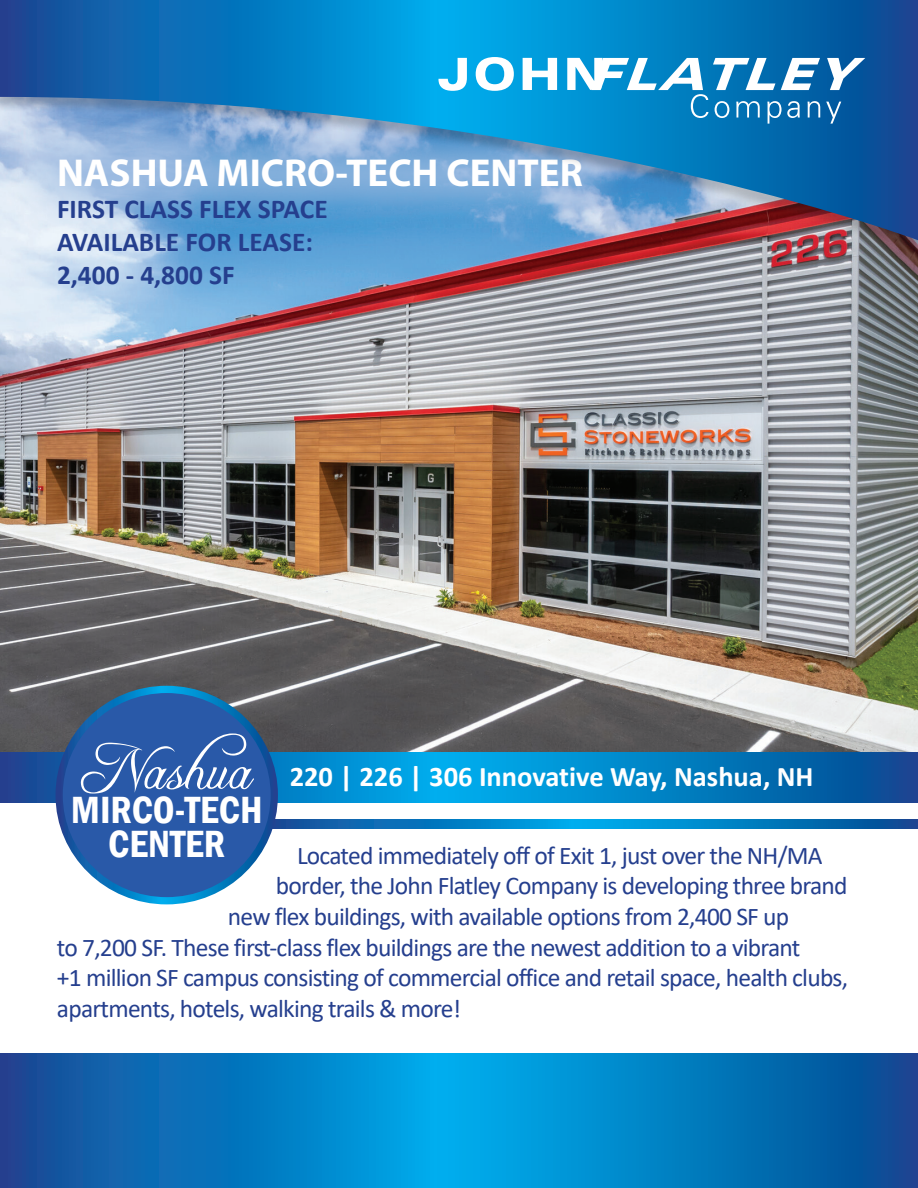
<style>
.page{position:relative;width:918px;height:1188px;background:#fff}
.page>*{position:absolute;margin:0;border:0;box-sizing:border-box;transform-origin:0 0}
.t1{font:700 39.15px "Myriad Pro";color:#fff}
.t2{font:600 condensed 39px/34px "Franklin Gothic";color:#fff;text-align:center}
.t3{font:700 28.5px "Calibri";color:#fff}
.t4{font:700 27.45px/33px "Calibri";color:#253f8e}
.t5{font:25.5px "Calibri";letter-spacing:-.03em;color:#253f8e}
.s1{font-family:"Freebooter Script";font-weight:400;font-size:62.1px}
</style>
<div class="page">
<img style="left:0;top:256px;width:918px;height:497px">
<svg style="left:268px;top:820px;width:650px;height:9px;background:#047abf"></svg>
<svg style="left:0;top:753px;width:918px;height:49px;background:#037ec2"></svg>
<div style="left:59px;top:689px;width:215px;height:212px;background:#2959a8;border-radius:50%"></div>
<div style="left:55px;top:686px;width:223px;height:218px;border:7px solid #fff;border-radius:50%"></div>
<svg style="left:0;top:1053px;width:918px;height:135px;background:#0579be"></svg>
<div style="left:0;top:1px;width:918px;height:255px;background:#231f20;opacity:.24"></div>
<svg style="left:0;top:0;width:918px;height:240px;background:#418bc2"></svg>
<svg style="left:438px;top:57px;width:427px;height:67px"></svg>
<h1 class="t1" style="left:57px;top:147px;width:527px">NASHUA MICRO-TECH CENTER</h1>
<p class="t4" style="left:57px;top:192px;width:272px">FIRST CLASS FLEX SPACE<br>AVAILABLE FOR LEASE:<br>2,400 - 4,800 SF</p>
<p class="t3" style="left:81px;top:756px;width:734px"><span class="s1">Nashua</span> 220 | 226 | 306 Innovative Way, Nashua, NH</p>
<h2 class="t2" style="left:71px;top:792px;width:193px">MIRCO-TECH<br>CENTER</h2>
<p class="t5" style="left:297px;top:838px;width:527px">Located immediately off of Exit 1, just over the NH/MA</p>
<p class="t5" style="left:276px;top:868px;width:573px">border, the John Flatley Company is developing three brand</p>
<p class="t5" style="left:228px;top:899px;width:563px">new flex buildings, with available options from 2,400 SF up</p>
<p class="t5" style="left:57px;top:929px;width:745px">to 7,200 SF. These first-class flex buildings are the newest addition to a vibrant</p>
<p class="t5" style="left:57px;top:960px;width:793px">+1 million SF campus consisting of commercial office and retail space, health clubs,</p>
<p class="t5" style="left:57px;top:991px;width:406px">apartments, hotels, walking trails &amp; more!</p>
</div>
